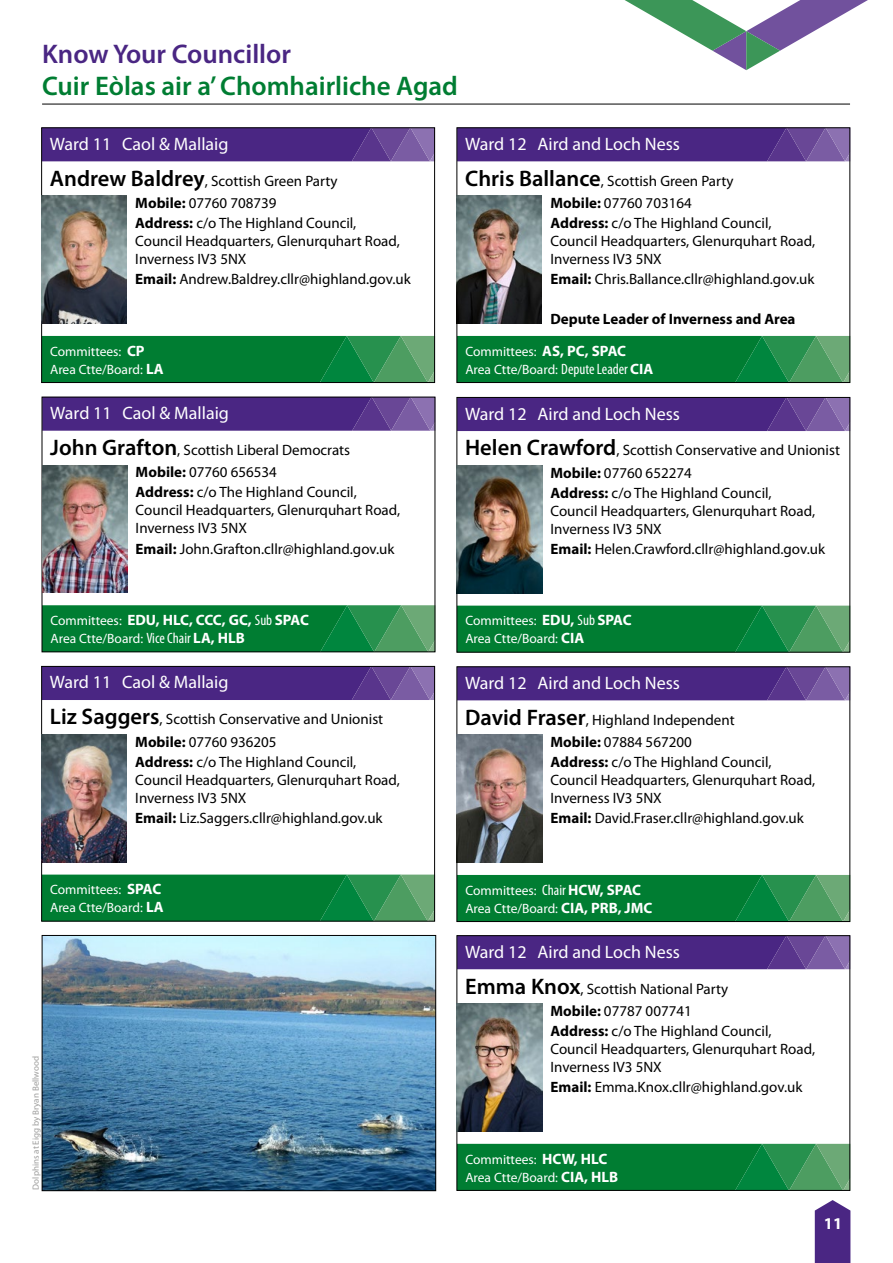
<style>
.page{position:relative;width:893px;height:1263px;background:#fff}
.page>*{position:absolute;margin:0;border:0;box-sizing:border-box;transform-origin:0 0}
.t1{font:600 27px "Myriad Pro";color:#007d32}
.t2{font:600 27px "Myriad Pro";color:#4a2683}
.t3{font:18px "Myriad Pro";color:#fff}
.t4{font:700 16.5px "Myriad Pro";color:#fff}
.t5{font:15px/18px "Myriad Pro";color:#000}
.t6{font:700 15px "Myriad Pro";letter-spacing:-.015em;color:#fff}
.t7{font:700 15px "Myriad Pro";color:#000}
.t8{font:13.5px/18px "Myriad Pro";color:#fff}
.t9{font:9px "Myriad Pro";color:#9d9d9c}
.s1{font-weight:600;font-size:22.5px}
.s2{font-weight:700}
.s3{font-weight:700;font-size:15px}
.s4{font-stretch:condensed;font-size:15px}
.s5{font-weight:400;font-size:13.5px}
.s6{font-weight:400;font-stretch:condensed}
</style>
<div class="page">
<hr style="left:42px;top:104px;width:808px;height:1px;background:#000">
<svg style="left:459px;top:130px;width:389px;height:31px;background:#512d87"></svg>
<svg style="left:459px;top:336px;width:389px;height:45px;background:#0d833b"></svg>
<div style="left:457px;top:128px;width:393px;height:255px;border:1px solid #000"></div>
<img style="left:457px;top:196px;width:85px;height:128px">
<svg style="left:459px;top:399px;width:389px;height:32px;background:#512d87"></svg>
<svg style="left:459px;top:606px;width:389px;height:44px;background:#0d833b"></svg>
<div style="left:457px;top:397px;width:393px;height:255px;border:1px solid #000"></div>
<img style="left:457px;top:466px;width:85px;height:127px">
<svg style="left:459px;top:668px;width:389px;height:32px;background:#512d87"></svg>
<svg style="left:459px;top:875px;width:389px;height:45px;background:#0d833b"></svg>
<div style="left:457px;top:666px;width:393px;height:256px;border:1px solid #000"></div>
<img style="left:457px;top:735px;width:85px;height:127px">
<svg style="left:459px;top:937px;width:389px;height:32px;background:#512d87"></svg>
<svg style="left:459px;top:1144px;width:389px;height:44px;background:#0d833b"></svg>
<div style="left:457px;top:935px;width:393px;height:255px;border:1px solid #000"></div>
<img style="left:457px;top:1004px;width:85px;height:127px">
<svg style="left:43px;top:130px;width:390px;height:31px;background:#512d87"></svg>
<svg style="left:43px;top:336px;width:390px;height:45px;background:#0d833b"></svg>
<div style="left:41px;top:128px;width:394px;height:255px;border:1px solid #000"></div>
<img style="left:42px;top:196px;width:85px;height:128px">
<svg style="left:44px;top:399px;width:389px;height:32px;background:#522f88"></svg>
<svg style="left:44px;top:605px;width:389px;height:45px;background:#0f843c"></svg>
<div style="left:42px;top:397px;width:393px;height:255px;border:1px solid #000"></div>
<img style="left:42px;top:465px;width:85px;height:128px">
<svg style="left:43px;top:668px;width:390px;height:32px;background:#512d87"></svg>
<svg style="left:43px;top:874px;width:390px;height:45px;background:#10853e"></svg>
<div style="left:41px;top:666px;width:394px;height:255px;border:1px solid #000"></div>
<img style="left:42px;top:735px;width:85px;height:127px">
<img style="left:44px;top:937px;width:390px;height:252px">
<div style="left:42px;top:935px;width:394px;height:256px;border:1px solid #000"></div>
<svg style="left:815px;top:1200px;width:35px;height:63px;background:#58378d"></svg>
<svg style="left:625px;top:0;width:243px;height:70px"></svg>
<h1 class="t2" style="left:42px;top:37px;width:250px">Know Your Councillor</h1>
<h1 class="t1" style="left:42px;top:69px;width:417px">Cuir Eòlas air a’ Chomhairliche Agad</h1>
<p class="t3" style="left:50px;top:133px;width:180px">Ward 11 Caol &amp; Mallaig</p>
<p class="t5" style="left:135px;top:169px;width:204px;line-height:22.2px;text-indent:-85px"><span class="s1">Andrew Baldrey</span>, Scottish Green Party<br><span class="s2">Mobile:</span> 07760 708739</p>
<p class="t5" style="left:135px;top:214px;width:266px"><span class="s2">Address:</span> c/o The Highland Council,<br>Council Headquarters, Glenurquhart Road,<br>Inverness IV3 5NX</p>
<p class="t5" style="left:135px;top:270px;width:277px"><span class="s2">Email:</span> Andrew.Baldrey.cllr@highland.gov.uk</p>
<p class="t8" style="left:50px;top:342px;width:115px">Committees: <span class="s3">CP<br></span>Area Ctte/Board: <span class="s3">LA</span></p>
<p class="t3" style="left:50px;top:402px;width:180px">Ward 11 Caol &amp; Mallaig</p>
<p class="t5" style="left:136px;top:439px;width:216px;line-height:22.2px;text-indent:-85px"><span class="s1">John Grafton</span>, Scottish Liberal Democrats<br><span class="s2">Mobile:</span> 07760 656534</p>
<p class="t5" style="left:136px;top:483px;width:266px"><span class="s2">Address:</span> c/o The Highland Council,<br>Council Headquarters, Glenurquhart Road,<br>Inverness IV3 5NX</p>
<p class="t5" style="left:136px;top:539px;width:260px"><span class="s2">Email:</span> John.Grafton.cllr@highland.gov.uk</p>
<p class="t3" style="left:465px;top:133px;width:216px">Ward 12 Aird and Loch Ness</p>
<p class="t5" style="left:550px;top:169px;width:185px;line-height:22.2px;text-indent:-85px"><span class="s1">Chris Ballance</span>, Scottish Green Party<br><span class="s2">Mobile:</span> 07760 703164</p>
<p class="t5" style="left:550px;top:214px;width:266px"><span class="s2">Address:</span> c/o The Highland Council,<br>Council Headquarters, Glenurquhart Road,<br>Inverness IV3 5NX</p>
<p class="t5" style="left:550px;top:270px;width:265px"><span class="s2">Email:</span> Chris.Ballance.cllr@highland.gov.uk</p>
<p class="t7" style="left:550px;top:310px;width:246px">Depute Leader of Inverness and Area</p>
<p class="t8" style="left:465px;top:342px;width:189px">Committees: <span class="s3">AS, PC, SPAC<br></span>Area Ctte/Board: <span class="s4">Depute Leader</span> <span class="s3">CIA</span></p>
<p class="t3" style="left:465px;top:402px;width:216px">Ward 12 Aird and Loch Ness</p>
<p class="t5" style="left:550px;top:439px;width:291px;line-height:22.2px;text-indent:-85px"><span class="s1">Helen Crawford</span>, Scottish Conservative and Unionist<br><span class="s2">Mobile:</span> 07760 652274</p>
<p class="t5" style="left:550px;top:483px;width:266px"><span class="s2">Address:</span> c/o The Highland Council,<br>Council Headquarters, Glenurquhart Road,<br>Inverness IV3 5NX</p>
<p class="t5" style="left:550px;top:540px;width:276px"><span class="s2">Email:</span> Helen.Crawford.cllr@highland.gov.uk</p>
<p class="t6" style="left:51px;top:610px;width:260px"><span class="s5">Committees:</span> EDU, HLC, CCC, GC, <span class="s6">Sub</span> SPAC</p>
<p class="t8" style="left:51px;top:629px;width:196px">Area Ctte/Board: <span class="s4">Vice Chair</span> <span class="s3">LA, HLB</span></p>
<p class="t3" style="left:50px;top:671px;width:180px">Ward 11 Caol &amp; Mallaig</p>
<p class="t5" style="left:135px;top:708px;width:249px;line-height:22.2px;text-indent:-85px"><span class="s1">Liz Saggers</span>, Scottish Conservative and Unionist<br><span class="s2">Mobile:</span> 07760 936205</p>
<p class="t5" style="left:135px;top:752px;width:266px"><span class="s2">Address:</span> c/o The Highland Council,<br>Council Headquarters, Glenurquhart Road,<br>Inverness IV3 5NX</p>
<p class="t5" style="left:135px;top:809px;width:249px"><span class="s2">Email:</span> Liz.Saggers.cllr@highland.gov.uk</p>
<p class="t8" style="left:465px;top:612px;width:168px">Committees: <span class="s3">EDU,</span> <span class="s4">Sub</span> <span class="s3">SPAC<br></span>Area Ctte/Board: <span class="s3">CIA</span></p>
<p class="t3" style="left:465px;top:672px;width:216px">Ward 12 Aird and Loch Ness</p>
<p class="t5" style="left:550px;top:708px;width:186px;line-height:22.2px;text-indent:-85px"><span class="s1">David Fraser</span>, Highland Independent<br><span class="s2">Mobile:</span> 07884 567200</p>
<p class="t5" style="left:550px;top:753px;width:266px"><span class="s2">Address:</span> c/o The Highland Council,<br>Council Headquarters, Glenurquhart Road,<br>Inverness IV3 5NX</p>
<p class="t5" style="left:550px;top:809px;width:255px"><span class="s2">Email:</span> David.Fraser.cllr@highland.gov.uk</p>
<p class="t8" style="left:50px;top:881px;width:115px">Committees: <span class="s3">SPAC<br></span>Area Ctte/Board: <span class="s3">LA</span></p>
<p class="t9" style="left:30px;top:1189px;width:135px;rotate:-90deg">Dolphins at Eigg by Bryan Bellwood</p>
<p class="t8" style="left:465px;top:881px;width:188px">Committees: <span class="s4">Chair</span> <span class="s3">HCW, SPAC<br></span>Area Ctte/Board: <span class="s3">CIA, PRB, JMC</span></p>
<p class="t3" style="left:465px;top:940px;width:216px">Ward 12 Aird and Loch Ness</p>
<p class="t5" style="left:550px;top:977px;width:179px;line-height:22.2px;text-indent:-85px"><span class="s1">Emma Knox</span>, Scottish National Party<br><span class="s2">Mobile:</span> 07787 007741</p>
<p class="t5" style="left:550px;top:1022px;width:266px"><span class="s2">Address:</span> c/o The Highland Council,<br>Council Headquarters, Glenurquhart Road,<br>Inverness IV3 5NX</p>
<p class="t5" style="left:550px;top:1078px;width:253px"><span class="s2">Email:</span> Emma.Knox.cllr@highland.gov.uk</p>
<p class="t8" style="left:465px;top:1150px;width:154px">Committees: <span class="s3">HCW, HLC<br></span>Area Ctte/Board: <span class="s3">CIA, HLB</span></p>
<p class="t4" style="left:824px;top:1213px;width:20px">11</p>
</div>
